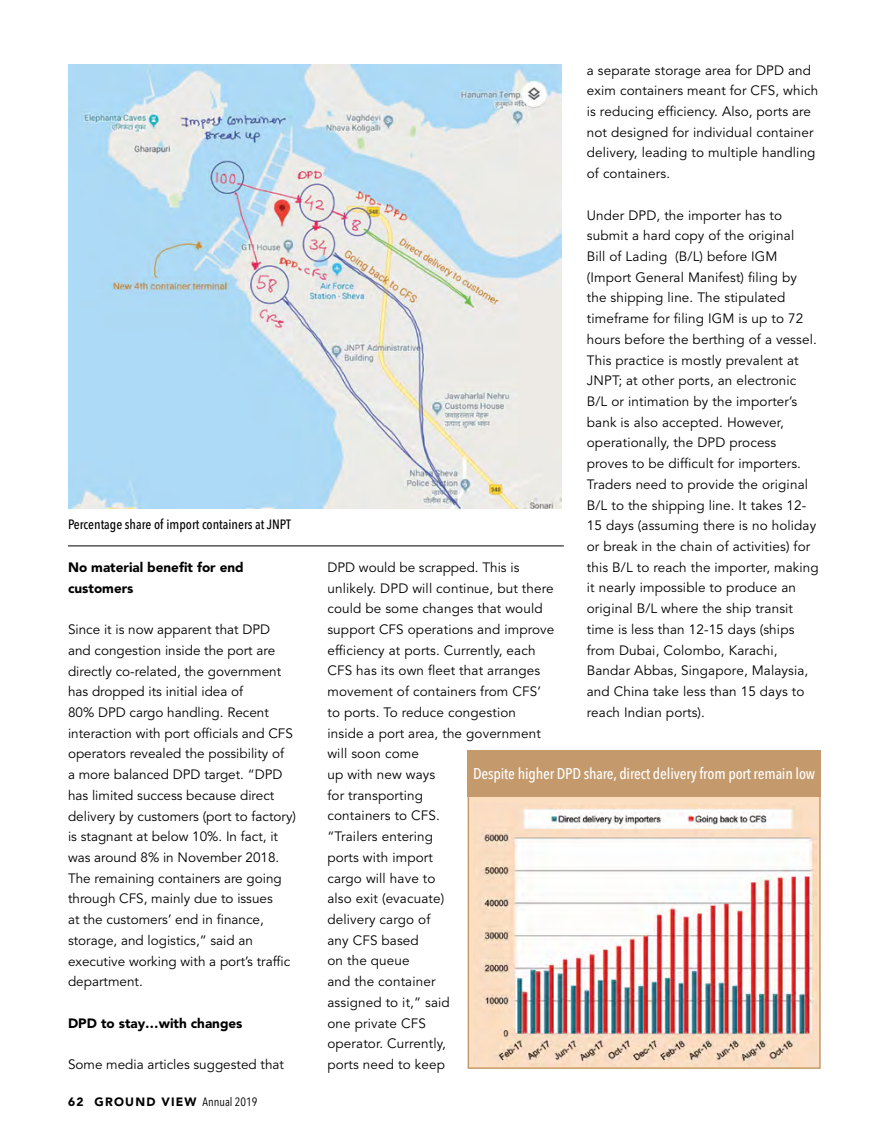
<style>
.page{position:relative;width:876px;height:1132px;background:#fff}
.page>*{position:absolute;margin:0;border:0;box-sizing:border-box;transform-origin:0 0}
.t1{font:500 condensed 15.6px "Avenir Next LT Pro";letter-spacing:-.01em;color:#fff}
.t2{font:13.5px/20.7px "Avenir LT Std";letter-spacing:.01em;color:#000}
.t3{font:900 13.5px/20.7px "Avenir LT Std";color:#000}
.t4{font:500 condensed 13.5px "Avenir Next LT Pro";color:#000}
.t5{font:900 12px "Avenir LT Std";letter-spacing:.1em;color:#000}
.s1{font-family:"Avenir Next LT Pro";font-weight:400;font-stretch:condensed}
</style>
<div class="page">
<div style="left:468px;top:795px;width:353px;height:273px;background:#fcdec1;border:2px solid #c49a6c"></div>
<div style="left:468px;top:749px;width:353px;height:47px;background:#c49a6c"></div>
<img style="left:68px;top:64px;width:493px;height:445px">
<img style="left:479px;top:804px;width:337px;height:261px">
<hr style="left:68px;top:545px;width:496px;height:1px;background:#000">
<p class="t4" style="left:68px;top:516px;width:225px">Percentage share of import containers at JNPT</p>
<p class="t3" style="left:68px;top:556px;width:177px">No material benefit for end customers</p>
<p class="t2" style="left:68px;top:619px;width:229px">Since it is now apparent that DPD and congestion inside the port are directly co-related, the government has dropped its initial idea of<br>80% DPD cargo handling. Recent interaction with port officials and CFS operators revealed the possibility of<br>a more balanced DPD target. “DPD has limited success because direct delivery by customers (port to factory) is stagnant at below 10%. In fact, it was around 8% in November 2018.<br>The remaining containers are going through CFS, mainly due to issues<br>at the customers’ end in finance, storage, and logistics,” said an executive working with a port’s traffic department.</p>
<p class="t3" style="left:68px;top:1012px;width:176px">DPD to stay…with changes</p>
<p class="t2" style="left:68px;top:1054px;width:217px">Some media articles suggested that</p>
<p class="t5" style="left:68px;top:1094px;width:191px">62 GROUND VIEW <span class="s1">Annual 2019</span></p>
<p class="t2" style="left:587px;top:60px;width:233px">a separate storage area for DPD and exim containers meant for CFS, which is reducing efficiency. Also, ports are not designed for individual container delivery, leading to multiple handling of containers.</p>
<p class="t2" style="left:587px;top:205px;width:233px">Under DPD, the importer has to submit a hard copy of the original<br>Bill of Lading (B/L) before IGM (Import General Manifest) filing by the shipping line. The stipulated timeframe for filing IGM is up to 72 hours before the berthing of a vessel.<br>This practice is mostly prevalent at JNPT; at other ports, an electronic B/L or intimation by the importer’s bank is also accepted. However, operationally, the DPD process proves to be difficult for importers.<br>Traders need to provide the original B/L to the shipping line. It takes 12- 15 days (assuming there is no holiday or break in the chain of activities) for this B/L to reach the importer, making it nearly impossible to produce an original B/L where the ship transit time is less than 12-15 days (ships from Dubai, Colombo, Karachi, Bandar Abbas, Singapore, Malaysia, and China take less than 15 days to reach Indian ports).</p>
<p class="t2" style="left:327px;top:557px;width:228px">DPD would be scrapped. This is unlikely. DPD will continue, but there could be some changes that would support CFS operations and improve efficiency at ports. Currently, each<br>CFS has its own fleet that arranges movement of containers from CFS’ to ports. To reduce congestion inside a port area, the government will soon come<br>up with new ways<br>for transporting<br>containers to CFS.<br>“Trailers entering<br>ports with import<br>cargo will have to<br>also exit (evacuate)<br>delivery cargo of<br>any CFS based<br>on the queue<br>and the container<br>assigned to it,” said<br>one private CFS<br>operator. Currently,<br>ports need to keep</p>
<p class="t1" style="left:473px;top:763px;width:344px">Despite higher DPD share, direct delivery from port remain low</p>
</div>
